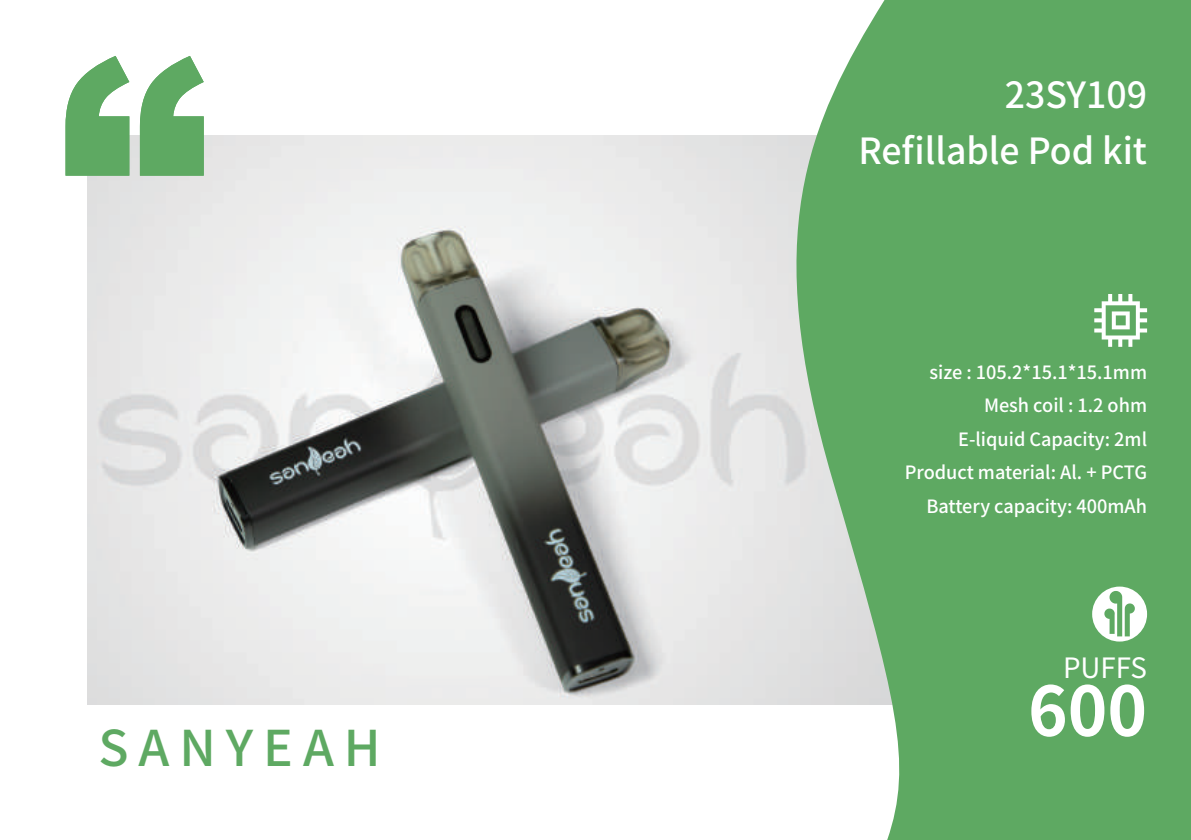
<style>
.page{position:relative;width:1191px;height:840px;background:#fff}
.page>*{position:absolute;margin:0;border:0;box-sizing:border-box;transform-origin:0 0}
.t1{font:700 68px "Source Han Sans CN";color:#fff}
.t2{font:500 49.2px "Source Han Sans CN";letter-spacing:.2em;color:#5ea962}
.t3{font:500 36px/56px "Source Han Sans CN";color:#fff;text-align:right}
.t4{font:28px "Source Han Sans CN";color:#fff}
.t5{font:500 18.2px/33.6px "Source Han Sans CN";color:#fff;text-align:right}
</style>
<div class="page">
<img style="left:87px;top:135px;width:673px;height:569px">
<svg style="left:760px;top:0;width:431px;height:839px;background:#7ab67d"></svg>
<div style="left:1092px;top:586px;width:55px;height:55px;background:#fff;border-radius:50%"></div>
<svg style="left:1104px;top:590px;width:30px;height:46px"></svg>
<svg style="left:1094px;top:294px;width:53px;height:52px"></svg>
<svg style="left:66px;top:56px;width:138px;height:119px"></svg>
<h2 class="t2" style="left:98px;top:722px;width:284px">SANYEAH</h2>
<h3 class="t3" style="left:858px;top:66px;width:290px">23SY109<br>Refillable Pod kit</h3>
<p class="t5" style="left:904px;top:354px;width:244px">size : 105.2*15.1*15.1mm<br>Mesh coil : 1.2 ohm<br>E-liquid Capacity: 2ml<br>Product material: Al. + PCTG<br>Battery capacity: 400mAh</p>
<h3 class="t4" style="left:1063px;top:652px;width:86px">PUFFS</h3>
<h1 class="t1" style="left:1028px;top:675px;width:121px">600</h1>
</div>
